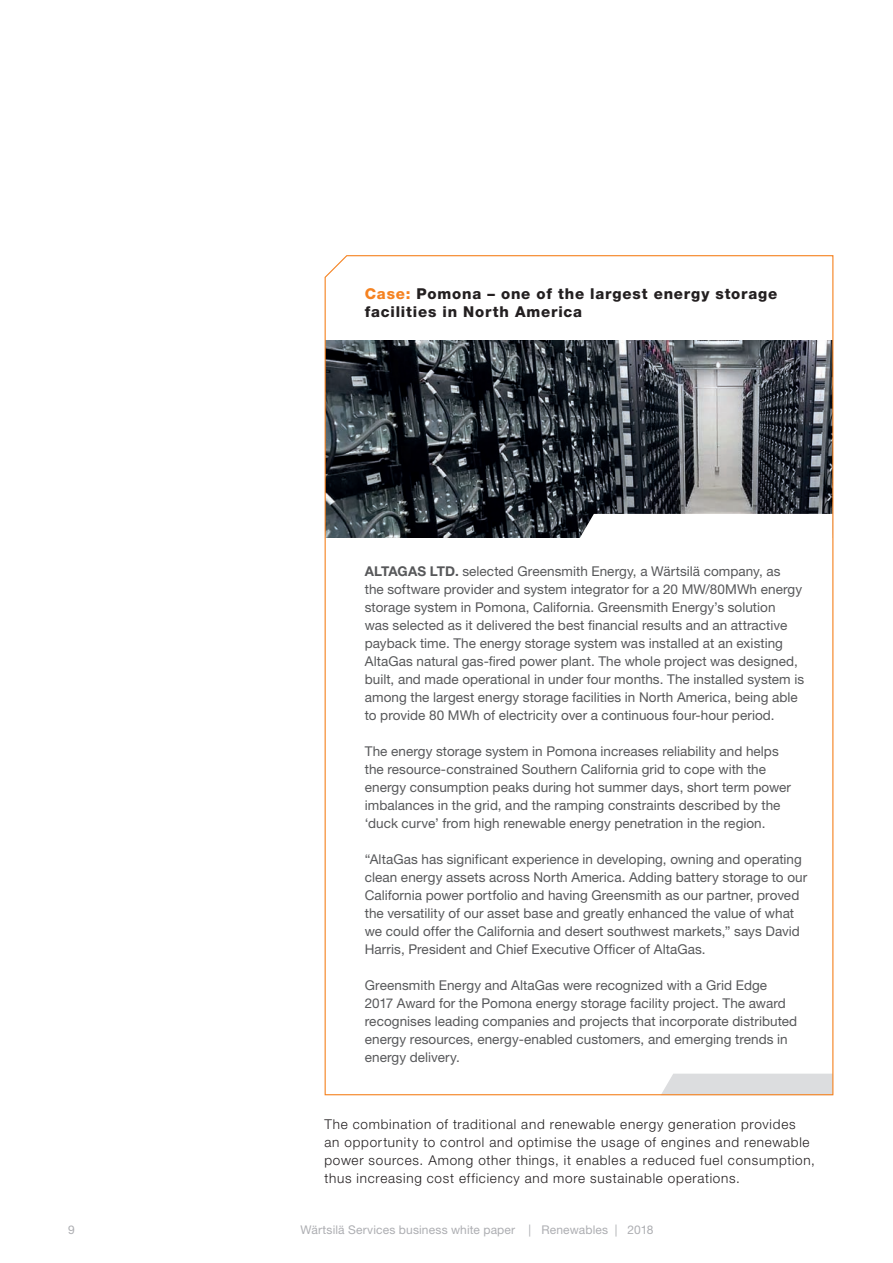
<style>
.page{position:relative;width:893px;height:1263px;background:#fff}
.page>*{position:absolute;margin:0;border:0;box-sizing:border-box;transform-origin:0 0}
.Bodycopy1b{font:800 15px/18px "Helvetica Neue";letter-spacing:.055em;color:#231f20}
.Bodycopy1b-2{font:13.5px/18px "Helvetica Neue";letter-spacing:.005em;color:#57585a}
.Bodycopy1b-3{font:300 13.5px/18px "Helvetica Neue";letter-spacing:.055em;color:#231f20}
.t1{font:12px "Helvetica Neue";letter-spacing:.015em;color:#adaeb2}
.s1{color:#f58220}
.s2{font-weight:700}
</style>
<div class="page">
<svg style="left:324px;top:255px;width:510px;height:841px"></svg>
<p class="Bodycopy1b" style="left:365px;top:285px;width:414px"><span class="s1">Case:</span> Pomona – one of the largest energy storage facilities in North America</p>
<p class="Bodycopy1b-2" style="left:365px;top:562px;width:441px"><span class="s2">ALTAGAS LTD.</span> selected Greensmith Energy, a Wärtsilä company, as<br>the software provider and system integrator for a 20 MW/80MWh energy storage system in Pomona, California. Greensmith Energy’s solution<br>was selected as it delivered the best financial results and an attractive payback time. The energy storage system was installed at an existing AltaGas natural gas-fired power plant. The whole project was designed, built, and made operational in under four months. The installed system is among the largest energy storage facilities in North America, being able to provide 80 MWh of electricity over a continuous four-hour period.</p>
<p class="Bodycopy1b-2" style="left:365px;top:742px;width:428px">The energy storage system in Pomona increases reliability and helps the resource-constrained Southern California grid to cope with the energy consumption peaks during hot summer days, short term power imbalances in the grid, and the ramping constraints described by the ‘duck curve’ from high renewable energy penetration in the region.</p>
<p class="Bodycopy1b-2" style="left:365px;top:850px;width:444px">“AltaGas has significant experience in developing, owning and operating clean energy assets across North America. Adding battery storage to our California power portfolio and having Greensmith as our partner, proved the versatility of our asset base and greatly enhanced the value of what we could offer the California and desert southwest markets,” says David Harris, President and Chief Executive Officer of AltaGas.</p>
<p class="Bodycopy1b-2" style="left:365px;top:976px;width:434px">Greensmith Energy and AltaGas were recognized with a Grid Edge 2017 Award for the Pomona energy storage facility project. The award recognises leading companies and projects that incorporate distributed energy resources, energy-enabled customers, and emerging trends in energy delivery.</p>
<p class="Bodycopy1b-3" style="left:324px;top:1115px;width:492px">The combination of traditional and renewable energy generation provides<br>an opportunity to control and optimise the usage of engines and renewable power sources. Among other things, it enables a reduced fuel consumption, thus increasing cost efficiency and more sustainable operations.</p>
<p class="t1" style="left:68px;top:1222px;width:8px">9</p>
<p class="t1" style="left:300px;top:1222px;width:355px">Wärtsilä Services business white paper | Renewables | 2018</p>
</div>
